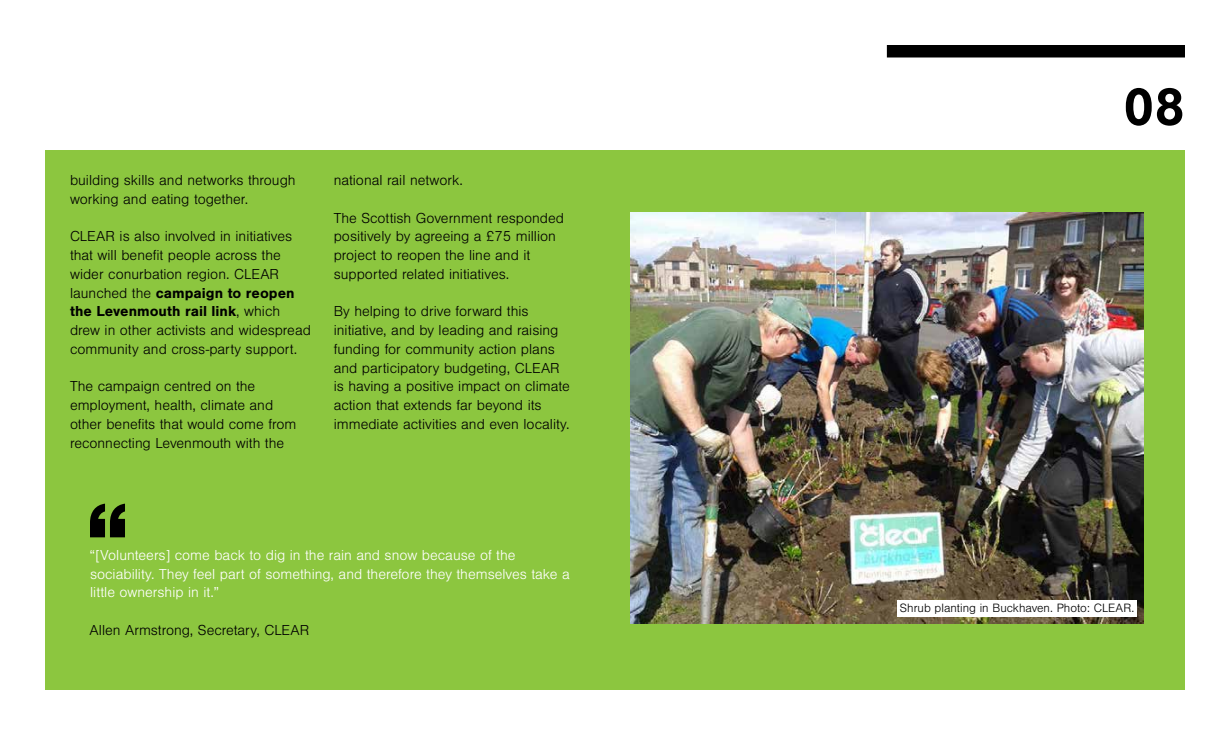
<style>
.page{position:relative;width:1230px;height:735px;background:#fff}
.page>*{position:absolute;margin:0;border:0;box-sizing:border-box;transform-origin:0 0}
.t1{font:700 55px "Nimbus San";color:#000}
.t2{font:300 15px/18.8px "Nimbus San";color:#000}
.t3{font:300 15px/18.8px "Nimbus San";color:#fff}
.t4{font:300 12.5px "Nimbus San";color:#000}
.s1{font-weight:700}
</style>
<div class="page">
<div style="left:887px;top:45px;width:298px;height:13px;background:#000"></div>
<div style="left:45px;top:150px;width:1140px;height:540px;background:#8cc63f"></div>
<img style="left:631px;top:212px;width:512px;height:412px">
<div style="left:897px;top:600px;width:240px;height:16px;background:#fff"></div>
<svg style="left:90px;top:504px;width:35px;height:33px"></svg>
<p class="t2" style="left:70px;top:171px;width:227px">building skills and networks through working and eating together.</p>
<p class="t2" style="left:70px;top:227px;width:242px">CLEAR is also involved in initiatives that will benefit people across the wider conurbation region. CLEAR launched the <span class="s1">campaign to reopen the Levenmouth rail link</span>, which drew in other activists and widespread community and cross-party support.</p>
<p class="t2" style="left:70px;top:377px;width:228px">The campaign centred on the employment, health, climate and other benefits that would come from reconnecting Levenmouth with the</p>
<p class="t2" style="left:334px;top:171px;width:131px">national rail network.</p>
<p class="t2" style="left:334px;top:209px;width:232px">The Scottish Government responded positively by agreeing a £75 million project to reopen the line and it supported related initiatives.</p>
<p class="t2" style="left:334px;top:302px;width:238px">By helping to drive forward this initiative, and by leading and raising funding for community action plans and participatory budgeting, CLEAR is having a positive impact on climate action that extends far beyond its immediate activities and even locality.</p>
<p class="t3" style="left:90px;top:546px;width:482px">“[Volunteers] come back to dig in the rain and snow because of the sociability. They feel part of something, and therefore they themselves take a little ownership in it.”</p>
<p class="t2" style="left:90px;top:621px;width:221px">Allen Armstrong, Secretary, CLEAR</p>
<h1 class="t1" style="left:1123px;top:76px;width:63px">08</h1>
<p class="t4" style="left:900px;top:601px;width:236px">Shrub planting in Buckhaven. Photo: CLEAR.</p>
</div>
